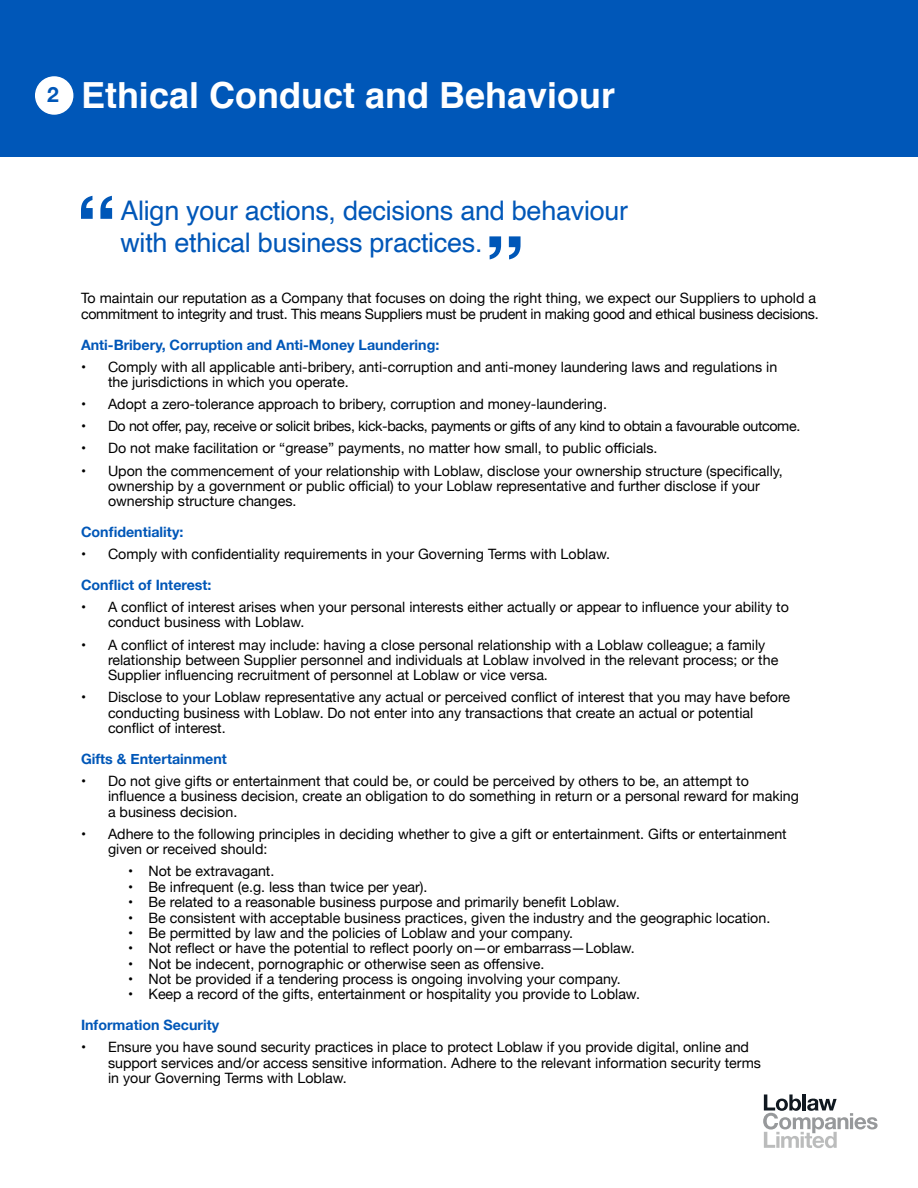
<style>
.page{position:relative;width:918px;height:1188px;background:#fff}
.page>*{position:absolute;margin:0;border:0;box-sizing:border-box;transform-origin:0 0}
.Headings_in_blue_bar{font:700 36px "Helvetica";color:#fff}
.Rules{font:27px/32.4px "Helvetica";letter-spacing:-.01em;color:#0057b8}
.Numberings{font:700 21px "Helvetica Neue";color:#0057b8}
.body_paragraph{font:14.25px/15.3px "Helvetica Neue";color:#000}
.body_paragraph-2{font:14.25px/15.3px "Helvetica Neue";letter-spacing:-.02em;color:#000}
.blue_subheading{font:700 14.25px "Helvetica Neue";color:#0057b8}
.body_paragraph-3{font:14.25px "Helvetica Neue";letter-spacing:-.025em;color:#000}
</style>
<div class="page">
<svg style="left:763px;top:1094px;width:115px;height:54px"></svg>
<div style="left:0;top:0;width:918px;height:157px;background:#0057b8"></div>
<div style="left:34px;top:76px;width:40px;height:39px;background:#fff;border-radius:50%"></div>
<div style="left:33px;top:75px;width:42px;height:41px;border:2px solid #0057b8;border-radius:50%"></div>
<svg style="left:81px;top:196px;width:31px;height:23px"></svg>
<svg style="left:489px;top:236px;width:32px;height:23px"></svg>
<h1 class="Numberings" style="left:47px;top:79px;width:13px">2</h1>
<h1 class="Headings_in_blue_bar" style="left:81px;top:66px;width:536px">Ethical Conduct and Behaviour</h1>
<h2 class="Rules" style="left:120px;top:195px;width:509px">Align your actions, decisions and behaviour with ethical business practices.</h2>
<p class="body_paragraph-2" style="left:81px;top:292px;width:739px">To maintain our reputation as a Company that focuses on doing the right thing, we expect our Suppliers to uphold a commitment to integrity and trust. This means Suppliers must be prudent in making good and ethical business decisions.</p>
<h3 class="blue_subheading" style="left:81px;top:333px;width:360px">Anti-Bribery, Corruption and Anti-Money Laundering:</h3>
<p class="body_paragraph" style="left:108px;top:360px;width:671px;text-indent:-27px">• Comply with all applicable anti-bribery, anti-corruption and anti-money laundering laws and regulations in the jurisdictions in which you operate.</p>
<p class="body_paragraph" style="left:81px;top:397px;width:528px">• Adopt a zero-tolerance approach to bribery, corruption and money-laundering.</p>
<p class="body_paragraph-3" style="left:81px;top:416px;width:721px">• Do not offer, pay, receive or solicit bribes, kick-backs, payments or gifts of any kind to obtain a favourable outcome.</p>
<p class="body_paragraph" style="left:81px;top:442px;width:578px">• Do not make facilitation or “grease” payments, no matter how small, to public officials.</p>
<p class="body_paragraph" style="left:108px;top:464px;width:676px;text-indent:-27px">• Upon the commencement of your relationship with Loblaw, disclose your ownership structure (specifically, ownership by a government or public official) to your Loblaw representative and further disclose if your ownership structure changes.</p>
<h3 class="blue_subheading" style="left:81px;top:521px;width:104px">Confidentiality:</h3>
<p class="body_paragraph" style="left:81px;top:547px;width:530px">• Comply with confidentiality requirements in your Governing Terms with Loblaw.</p>
<h3 class="blue_subheading" style="left:81px;top:574px;width:132px">Conflict of Interest:</h3>
<p class="body_paragraph" style="left:108px;top:600px;width:682px;text-indent:-27px">• A conflict of interest arises when your personal interests either actually or appear to influence your ability to conduct business with Loblaw.</p>
<p class="body_paragraph" style="left:108px;top:638px;width:672px;text-indent:-27px">• A conflict of interest may include: having a close personal relationship with a Loblaw colleague; a family relationship between Supplier personnel and individuals at Loblaw involved in the relevant process; or the<br>Supplier influencing recruitment of personnel at Loblaw or vice versa.</p>
<p class="body_paragraph" style="left:108px;top:691px;width:684px;text-indent:-27px">• Disclose to your Loblaw representative any actual or perceived conflict of interest that you may have before conducting business with Loblaw. Do not enter into any transactions that create an actual or potential conflict of interest.</p>
<p class="blue_subheading" style="left:81px;top:748px;width:147px">Gifts &amp; Entertainment</p>
<p class="body_paragraph" style="left:108px;top:774px;width:692px;text-indent:-27px">• Do not give gifts or entertainment that could be, or could be perceived by others to be, an attempt to influence a business decision, create an obligation to do something in return or a personal reward for making a business decision.</p>
<p class="body_paragraph" style="left:108px;top:827px;width:680px;text-indent:-27px">• Adhere to the following principles in deciding whether to give a gift or entertainment. Gifts or entertainment given or received should:</p>
<p class="body_paragraph" style="left:128px;top:865px;width:148px">• Not be extravagant.</p>
<p class="body_paragraph" style="left:128px;top:880px;width:301px">• Be infrequent (e.g. less than twice per year).</p>
<p class="body_paragraph" style="left:128px;top:895px;width:493px">• Be related to a reasonable business purpose and primarily benefit Loblaw.</p>
<p class="body_paragraph" style="left:128px;top:911px;width:644px">• Be consistent with acceptable business practices, given the industry and the geographic location.</p>
<p class="body_paragraph" style="left:128px;top:926px;width:446px">• Be permitted by law and the policies of Loblaw and your company.</p>
<p class="body_paragraph" style="left:128px;top:941px;width:508px">• Not reflect or have the potential to reflect poorly on—or embarrass—Loblaw.</p>
<p class="body_paragraph" style="left:128px;top:957px;width:418px">• Not be indecent, pornographic or otherwise seen as offensive.</p>
<p class="body_paragraph" style="left:128px;top:972px;width:494px">• Not be provided if a tendering process is ongoing involving your company.</p>
<p class="body_paragraph" style="left:128px;top:988px;width:513px">• Keep a record of the gifts, entertainment or hospitality you provide to Loblaw.</p>
<h3 class="blue_subheading" style="left:81px;top:1014px;width:140px">Information Security</h3>
<p class="body_paragraph" style="left:108px;top:1040px;width:654px;text-indent:-27px">• Ensure you have sound security practices in place to protect Loblaw if you provide digital, online and support services and/or access sensitive information. Adhere to the relevant information security terms in your Governing Terms with Loblaw.</p>
</div>
